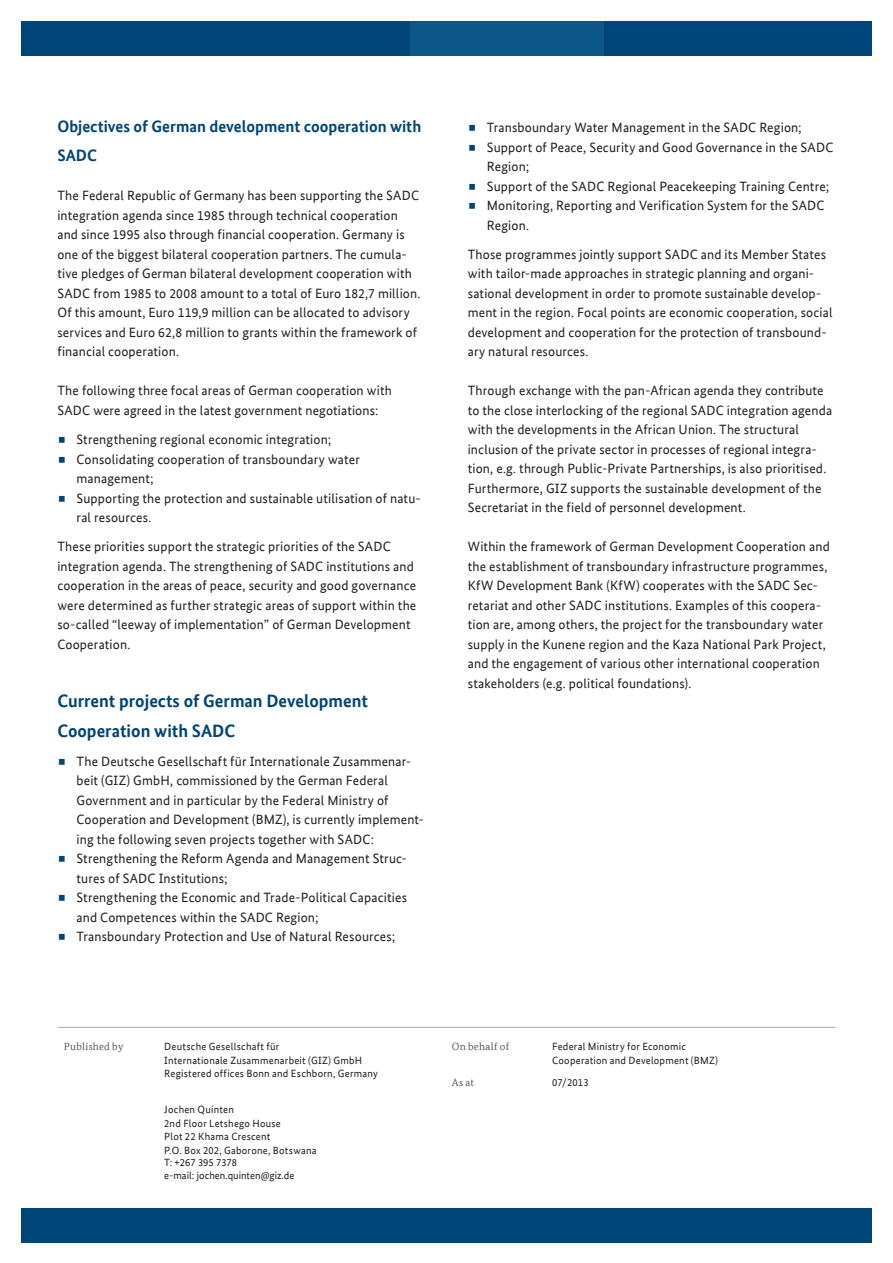
<style>
.page{position:relative;width:893px;height:1263px;background:#fff}
.page>*{position:absolute;margin:0;border:0;box-sizing:border-box;transform-origin:0 0}
.t1{font:700 18px/29.2px "Bundes Sans Office";color:#004578}
.t2{font:700 16.5px/29.2px "Bundes Sans Office";color:#004578}
.t3{font:13.5px/19.5px "Bundes Sans Office";letter-spacing:.01em;color:#231f20}
.t4{font:10.5px/13.2px "Bundes Sans Office";letter-spacing:.02em;color:#231f20}
.t5{font:10.5px "Bundes Serif Office";letter-spacing:.025em;color:#57585a}
.s1{color:#004578}
</style>
<div class="page">
<div style="left:604px;top:21px;width:268px;height:34px;background:#004578"></div>
<div style="left:21px;top:21px;width:390px;height:34px;background:#004578"></div>
<div style="left:411px;top:21px;width:193px;height:34px;background:#0b5788"></div>
<div style="left:21px;top:1208px;width:851px;height:34px;background:#004578"></div>
<hr style="left:57px;top:1027px;width:779px;height:1px;background:#aaabaf">
<p class="t2" style="left:57px;top:112px;width:365px">Objectives of German development cooperation with<br>SADC</p>
<p class="t3" style="left:57px;top:186px;width:365px">The Federal Republic of Germany has been supporting the SADC integration agenda since 1985 through technical cooperation and since 1995 also through financial cooperation. Germany is one of the biggest bilateral cooperation partners. The cumula&shy;tive pledges of German bilateral development cooperation with SADC from 1985 to 2008 amount to a total of Euro 182,7 million.<br>Of this amount, Euro 119,9 million can be allocated to advisory services and Euro 62,8 million to grants within the framework of financial cooperation.</p>
<p class="t3" style="left:57px;top:381px;width:336px">The following three focal areas of German cooperation with<br>SADC were agreed in the latest government negotiations:</p>
<p class="t3" style="left:57px;top:430px;width:275px"><span class="s1">▪</span> Strengthening regional economic integration;</p>
<p class="t3" style="left:77px;top:449px;width:285px;text-indent:-19px"><span class="s1">▪</span> Consolidating cooperation of transboundary water management;</p>
<p class="t3" style="left:77px;top:488px;width:346px;text-indent:-19px"><span class="s1">▪</span> Supporting the protection and sustainable utilisation of natu&shy;ral resources.</p>
<p class="t3" style="left:57px;top:537px;width:360px">These priorities support the strategic priorities of the SADC integration agenda. The strengthening of SADC institutions and cooperation in the areas of peace, security and good governance were determined as further strategic areas of support within the so-called “leeway of implementation” of German Development Cooperation.</p>
<h1 class="t1" style="left:57px;top:686px;width:312px">Current projects of German Development<br>Cooperation with SADC</h1>
<p class="t3" style="left:77px;top:751px;width:349px;text-indent:-19px"><span class="s1">▪</span> The Deutsche Gesellschaft für Internationale Zusammenar&shy;beit (GIZ) GmbH, commissioned by the German Federal Government and in particular by the Federal Ministry of Cooperation and Development (BMZ), is currently implement&shy;ing the following seven projects together with SADC:</p>
<p class="t3" style="left:77px;top:849px;width:332px;text-indent:-19px"><span class="s1">▪</span> Strengthening the Reform Agenda and Management Struc&shy;tures of SADC Institutions;</p>
<p class="t3" style="left:77px;top:888px;width:332px;text-indent:-19px"><span class="s1">▪</span> Strengthening the Economic and Trade-Political Capacities and Competences within the SADC Region;</p>
<p class="t3" style="left:57px;top:927px;width:340px"><span class="s1">▪</span> Transboundary Protection and Use of Natural Resources;</p>
<p class="t3" style="left:468px;top:118px;width:336px"><span class="s1">▪</span> Transboundary Water Management in the SADC Region;</p>
<p class="t3" style="left:487px;top:137px;width:348px;text-indent:-19px"><span class="s1">▪</span> Support of Peace, Security and Good Governance in the SADC<br>Region;</p>
<p class="t3" style="left:468px;top:176px;width:363px"><span class="s1">▪</span> Support of the SADC Regional Peacekeeping Training Centre;</p>
<p class="t3" style="left:487px;top:196px;width:339px;text-indent:-19px"><span class="s1">▪</span> Monitoring, Reporting and Verification System for the SADC<br>Region.</p>
<p class="t3" style="left:468px;top:244px;width:366px">Those programmes jointly support SADC and its Member States with tailor-made approaches in strategic planning and organi&shy;sational development in order to promote sustainable develop&shy;ment in the region. Focal points are economic cooperation, social development and cooperation for the protection of transbound&shy;ary natural resources.</p>
<p class="t3" style="left:468px;top:381px;width:366px">Through exchange with the pan-African agenda they contribute to the close interlocking of the regional SADC integration agenda with the developments in the African Union. The structural inclusion of the private sector in processes of regional integra&shy;tion, e.g. through Public-Private Partnerships, is also prioritised.<br>Furthermore, GIZ supports the sustainable development of the Secretariat in the field of personnel development.</p>
<p class="t3" style="left:468px;top:537px;width:364px">Within the framework of German Development Cooperation and the establishment of transboundary infrastructure programmes, KfW Development Bank (KfW) cooperates with the SADC Sec&shy;retariat and other SADC institutions. Examples of this coopera&shy;tion are, among others, the project for the transboundary water supply in the Kunene region and the Kaza National Park Project, and the engagement of various other international cooperation stakeholders (e.g. political foundations).</p>
<p class="t5" style="left:64px;top:1040px;width:61px">Published by</p>
<p class="t4" style="left:164px;top:1040px;width:215px">Deutsche Gesellschaft für<br>Internationale Zusammenarbeit (GIZ) GmbH<br>Registered offices Bonn and Eschborn, Germany</p>
<p class="t4" style="left:164px;top:1103px;width:154px">Jochen Quinten<br>2nd Floor Letshego House<br>Plot 22 Khama Crescent<br>P.O. Box 202, Gaborone, Botswana<br>T: +267 395 7378<br>e-mail: jochen.quinten@giz.de</p>
<p class="t5" style="left:452px;top:1040px;width:59px">On behalf of</p>
<p class="t4" style="left:552px;top:1040px;width:167px">Federal Ministry for Economic<br>Cooperation and Development (BMZ)</p>
<p class="t5" style="left:452px;top:1076px;width:24px">As at</p>
<p class="t4" style="left:552px;top:1076px;width:38px">07/2013</p>
</div>
